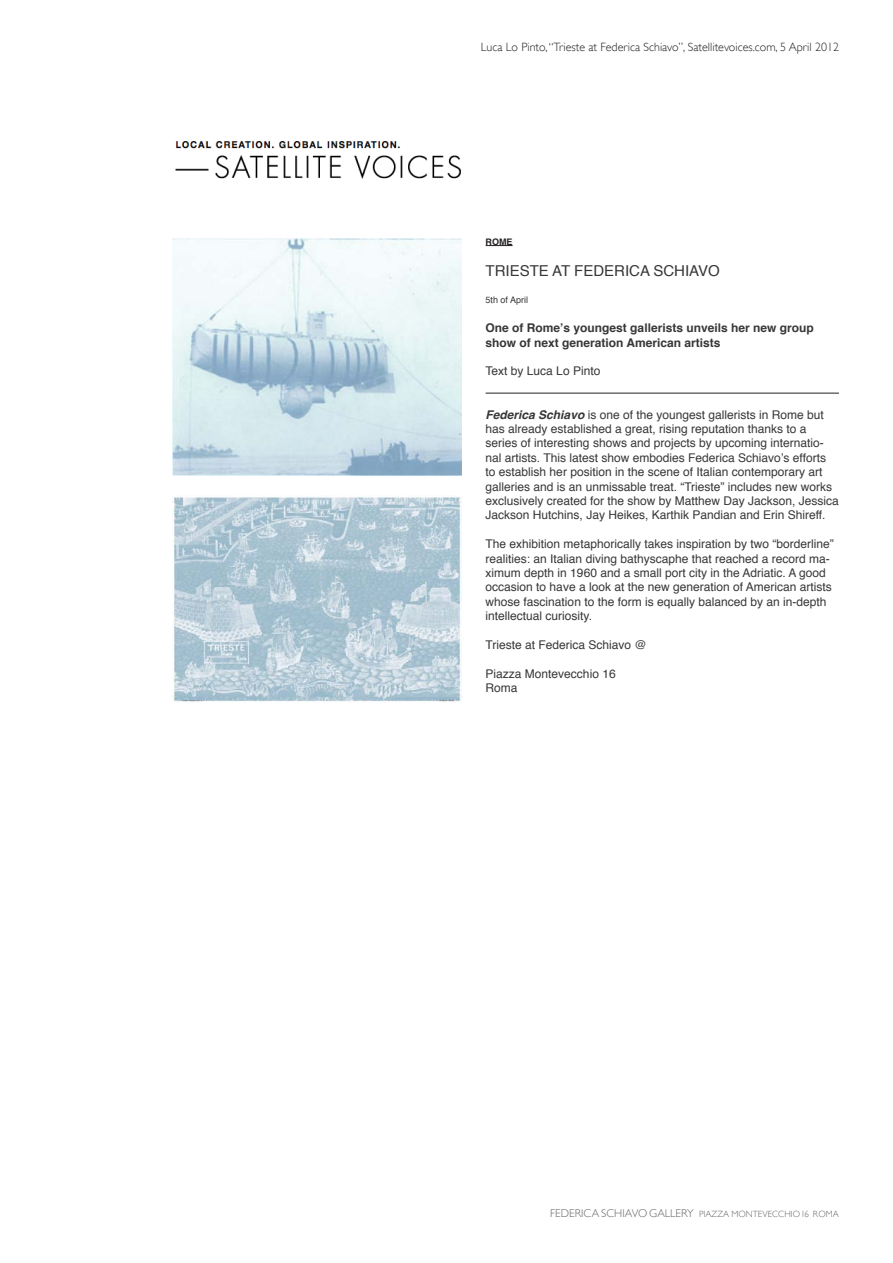
<style>
.page{position:relative;width:893px;height:1263px;background:#fff}
.page>*{position:absolute;margin:0;border:0;box-sizing:border-box;transform-origin:0 0}
.t1{font:15px "Helvetica";color:#373738}
.t2{font:12px/14.4px "Helvetica";color:#373738}
.t3{font:700 12px/14.4px "Helvetica";color:#373738}
.t4{font:300 12px "Gill Sans";color:#231f20}
.t5{font:300 9px "Gill Sans";color:#656568}
.t6{font:9px "Helvetica";color:#373738}
.t7{font:700 9px "Helvetica";color:#231f20}
.s1{font-weight:700;font-style:italic}
.s2{font-size:11.25px}
</style>
<div class="page">
<img style="left:175px;top:141px;width:286px;height:38px">
<svg style="left:486px;top:245px;width:27px;height:1px"></svg>
<hr style="left:486px;top:393px;width:353px;height:1px;background:#231f20">
<img style="left:173px;top:238px;width:288px;height:237px">
<img style="left:173px;top:495px;width:288px;height:207px">
<p class="t4" style="left:481px;top:41px;width:360px">Luca Lo Pinto, “Trieste at Federica Schiavo”, Satellitevoices.com, 5 April 2012</p>
<p class="t7" style="left:486px;top:238px;width:28px">ROME</p>
<p class="t1" style="left:486px;top:265px;width:236px">TRIESTE AT FEDERICA SCHIAVO</p>
<p class="t6" style="left:486px;top:296px;width:44px">5th of April</p>
<p class="t3" style="left:486px;top:322px;width:330px">One of Rome’s youngest gallerists unveils her new group show of next generation American artists</p>
<p class="t2" style="left:486px;top:365px;width:116px">Text by Luca Lo Pinto</p>
<p class="t2" style="left:486px;top:408px;width:355px"><span class="s1">Federica Schiavo</span> is one of the youngest gallerists in Rome but has already established a great, rising reputation thanks to a series of interesting shows and projects by upcoming internatio&shy;nal artists. This latest show embodies Federica Schiavo’s efforts to establish her position in the scene of Italian contemporary art galleries and is an unmissable treat. “Trieste” includes new works exclusively created for the show by Matthew Day Jackson, Jessica Jackson Hutchins, Jay Heikes, Karthik Pandian and Erin Shireff.</p>
<p class="t2" style="left:486px;top:538px;width:350px">The exhibition metaphorically takes inspiration by two “borderline” realities: an Italian diving bathyscaphe that reached a record ma&shy;ximum depth in 1960 and a small port city in the Adriatic. A good occasion to have a look at the new generation of American artists whose fascination to the form is equally balanced by an in-depth intellectual curiosity.</p>
<p class="t2" style="left:486px;top:639px;width:163px">Trieste at Federica Schiavo @</p>
<p class="t2" style="left:486px;top:667px;width:132px">Piazza Montevecchio 16<br>Roma</p>
<p class="t5" style="left:550px;top:1209px;width:290px"><span class="s2">FEDERICA SCHIAVO GALLERY</span> PIAZZA MONTEVECCHIO 16 ROMA</p>
</div>
